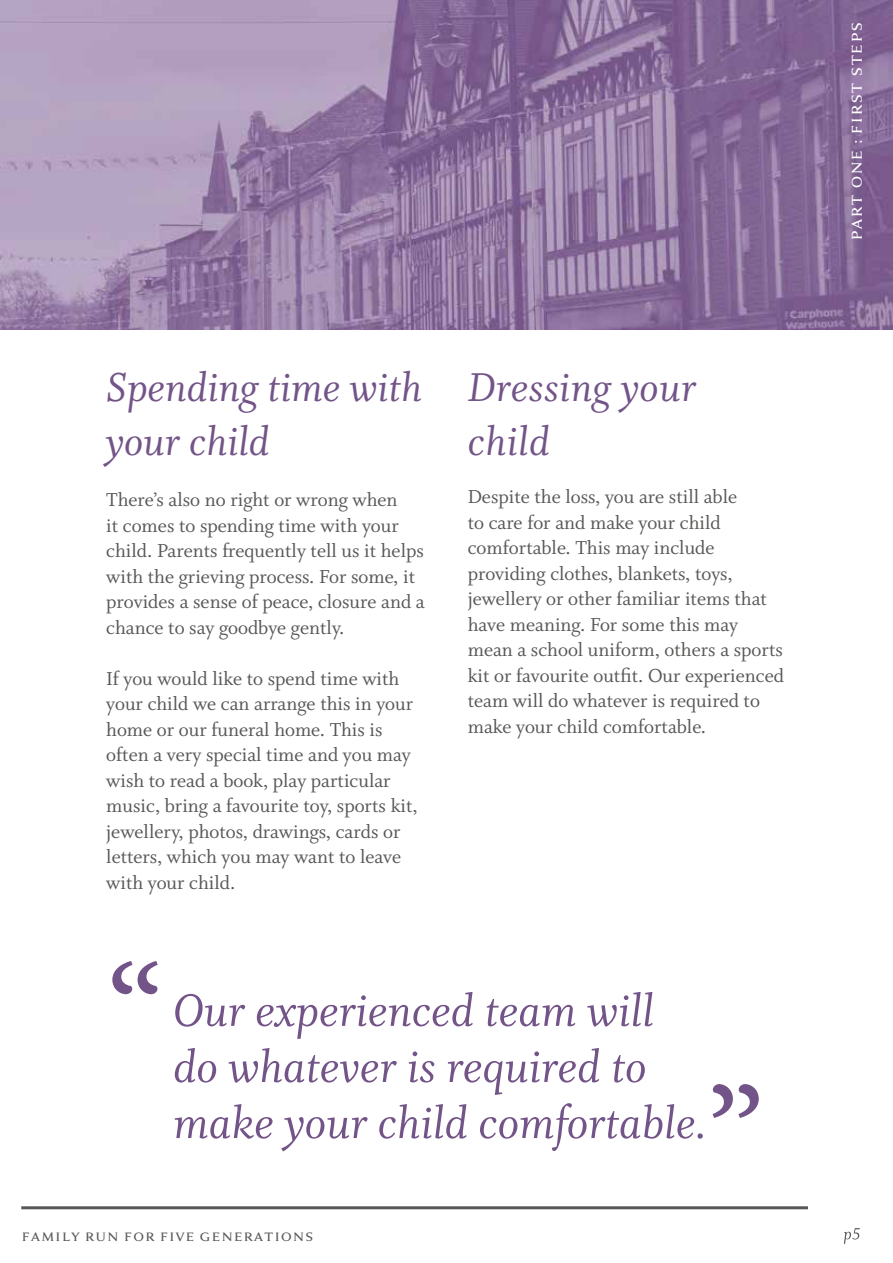
<style>
.page{position:relative;width:893px;height:1263px;background:#fff}
.page>*{position:absolute;margin:0;border:0;box-sizing:border-box;transform-origin:0 0}
.t1{font:145.35px "Minion Pro";color:#735488}
.t2{font:144px "Minion Pro";color:#735488}
.t3{font:50.55px/56.1px "Whitman Italic LF";color:#735488}
.t4{font:45px/54px "Whitman Italic LF";color:#735488}
.t5{font:21px/25.5px "Whitman Roman LF";color:#575756}
.t6{font:21px "Anziano Pro";color:#fff}
.t7{font:18px "Anziano Pro";color:#575756}
</style>
<div class="page">
<img style="left:0;top:0;width:893px;height:330px">
<hr style="left:21px;top:1206px;width:787px;height:3px;background:#575756">
<svg style="left:844px;top:1228px;width:16px;height:16px"></svg>
<h3 class="t4" style="left:106px;top:362px;width:317px">Spending time with your child</h3>
<p class="t5" style="left:106px;top:487px;width:320px">There’s also no right or wrong when<br>it comes to spending time with your child. Parents frequently tell us it helps with the grieving process. For some, it provides a sense of peace, closure and a chance to say goodbye gently.</p>
<p class="t5" style="left:106px;top:666px;width:313px">If you would like to spend time with your child we can arrange this in your home or our funeral home. This is often a very special time and you may wish to read a book, play particular music, bring a favourite toy, sports kit, jewellery, photos, drawings, cards or letters, which you may want to leave with your child.</p>
<h3 class="t4" style="left:468px;top:362px;width:230px">Dressing your child</h3>
<p class="t5" style="left:468px;top:484px;width:318px">Despite the loss, you are still able<br>to care for and make your child comfortable. This may include providing clothes, blankets, toys, jewellery or other familiar items that have meaning. For some this may mean a school uniform, others a sports kit or favourite outfit. Our experienced team will do whatever is required to make your child comfortable.</p>
<h2 class="t2" style="left:106px;top:922px;width:59px">“</h2>
<h3 class="t3" style="left:173px;top:984px;width:535px">Our experienced team will do whatever is required to make your child comfortable.</h3>
<h1 class="t1" style="left:707px;top:1043px;width:60px">”</h1>
<p class="t7" style="left:21px;top:1224px;width:294px">family run for five generations</p>
<p class="t6" style="left:842px;top:241px;width:222px;rotate:-90deg">part one : first steps</p>
</div>
